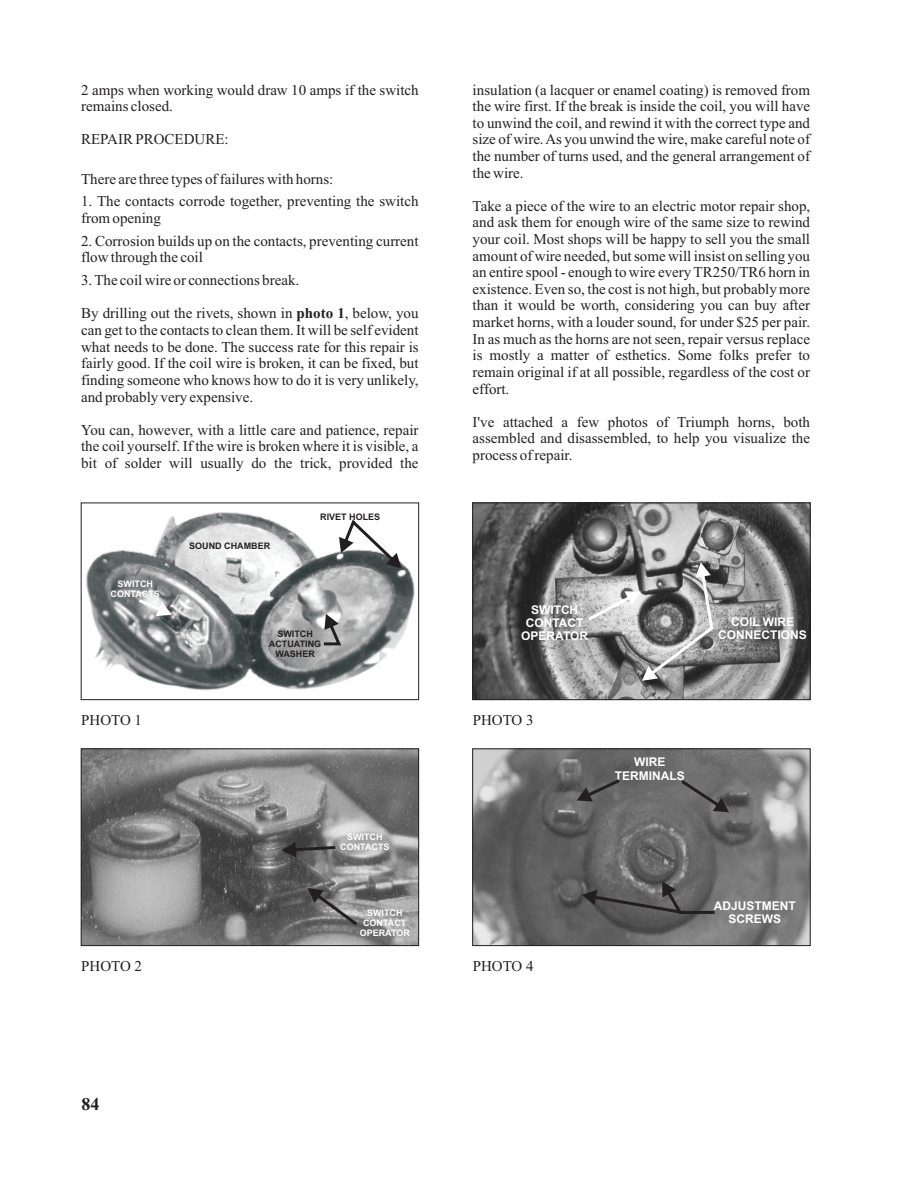
<style>
.page{position:relative;width:918px;height:1188px;background:#fff}
.page>*{position:absolute;margin:0;border:0;box-sizing:border-box;transform-origin:0 0}
.t1{font:700 18px "Times New Roman";color:#231f20}
.t2{font:15px/16.6px "Times New Roman";color:#231f20}
.t3{font:700 12px/13.4px "Arial";color:#fff;text-align:center}
.t4{font:700 9px/10.1px "Arial";color:#fff;text-align:center}
.t5{font:700 9px/10.1px "Arial";color:#231f20;text-align:center}
.s1{font-weight:700}
</style>
<div class="page">
<img style="left:474px;top:750px;width:335px;height:194px">
<div style="left:472px;top:748px;width:339px;height:198px;border:1px solid #231f20"></div>
<img style="left:83px;top:750px;width:334px;height:194px">
<div style="left:81px;top:748px;width:338px;height:198px;border:1px solid #231f20"></div>
<img style="left:474px;top:505px;width:335px;height:193px">
<div style="left:472px;top:503px;width:339px;height:197px;border:1px solid #231f20"></div>
<svg style="left:282px;top:842px;width:53px;height:15px"></svg>
<svg style="left:308px;top:888px;width:49px;height:37px;background:#767575"></svg>
<svg style="left:582px;top:881px;width:133px;height:33px;background:#595858"></svg>
<svg style="left:577px;top:779px;width:43px;height:23px"></svg>
<svg style="left:681px;top:780px;width:48px;height:32px;background:#606060"></svg>
<svg style="left:589px;top:562px;width:124px;height:119px;background:#8f8f8f"></svg>
<img style="left:86px;top:512px;width:329px;height:179px">
<div style="left:81px;top:503px;width:338px;height:197px;border:1px solid #231f20"></div>
<svg style="left:139px;top:599px;width:33px;height:17px"></svg>
<svg style="left:324px;top:614px;width:17px;height:31px"></svg>
<svg style="left:339px;top:520px;width:63px;height:48px"></svg>
<p class="t2" style="left:81px;top:83px;width:339px">2 amps when working would draw 10 amps if the switch</p>
<p class="t2" style="left:473px;top:83px;width:339px">insulation (a lacquer or enamel coating) is removed from</p>
<p class="t2" style="left:81px;top:99px;width:93px">remains closed.</p>
<p class="t2" style="left:473px;top:99px;width:339px">the wire first. If the break is inside the coil, you will have to unwind the coil, and rewind it with the correct type and</p>
<p class="t2" style="left:81px;top:132px;width:149px">REPAIR PROCEDURE:</p>
<p class="t2" style="left:473px;top:132px;width:339px;text-align:justify">size of wire. As you unwind the wire, make careful note of the number of turns used, and the general arrangement of the wire.</p>
<p class="t2" style="left:81px;top:172px;width:254px">There are three types of failures with horns:</p>
<p class="t2" style="left:81px;top:195px;width:339px">1. The contacts corrode together, preventing the switch</p>
<p class="t2" style="left:473px;top:199px;width:339px">Take a piece of the wire to an electric motor repair shop,</p>
<p class="t2" style="left:81px;top:211px;width:81px">from opening</p>
<p class="t2" style="left:473px;top:216px;width:339px">and ask them for enough wire of the same size to rewind</p>
<p class="t2" style="left:81px;top:234px;width:339px">2. Corrosion builds up on the contacts, preventing current</p>
<p class="t2" style="left:473px;top:232px;width:339px">your coil. Most shops will be happy to sell you the small</p>
<p class="t2" style="left:81px;top:251px;width:123px">flow through the coil</p>
<p class="t2" style="left:473px;top:249px;width:339px">amount of wire needed, but some will insist on selling you an entire spool - enough to wire every TR250/TR6 horn in</p>
<p class="t2" style="left:81px;top:273px;width:220px">3. The coil wire or connections break.</p>
<p class="t2" style="left:473px;top:282px;width:339px">existence. Even so, the cost is not high, but probably more than it would be worth, considering you can buy after</p>
<p class="t2" style="left:81px;top:307px;width:339px">By drilling out the rivets, shown in <span class="s1">photo 1</span>, below, you</p>
<p class="t2" style="left:473px;top:315px;width:339px">market horns, with a louder sound, for under $25 per pair.</p>
<p class="t2" style="left:81px;top:323px;width:339px">can get to the contacts to clean them. It will be self evident</p>
<p class="t2" style="left:473px;top:332px;width:339px">In as much as the horns are not seen, repair versus replace</p>
<p class="t2" style="left:81px;top:340px;width:339px">what needs to be done. The success rate for this repair is</p>
<p class="t2" style="left:473px;top:348px;width:339px">is mostly a matter of esthetics. Some folks prefer to</p>
<p class="t2" style="left:81px;top:356px;width:339px">fairly good. If the coil wire is broken, it can be fixed, but</p>
<p class="t2" style="left:473px;top:365px;width:339px">remain original if at all possible, regardless of the cost or</p>
<p class="t2" style="left:81px;top:373px;width:339px">finding someone who knows how to do it is very unlikely,</p>
<p class="t2" style="left:473px;top:382px;width:38px">effort.</p>
<p class="t2" style="left:81px;top:390px;width:174px">and probably very expensive.</p>
<p class="t2" style="left:81px;top:423px;width:339px">You can, however, with a little care and patience, repair</p>
<p class="t2" style="left:81px;top:439px;width:339px">the coil yourself. If the wire is broken where it is visible, a</p>
<p class="t2" style="left:81px;top:456px;width:339px">bit of solder will usually do the trick, provided the</p>
<p class="t4" style="left:111px;top:580px;width:51px">SWITCH<br>CONTACTS</p>
<p class="t2" style="left:81px;top:713px;width:62px">PHOTO 1</p>
<p class="t5" style="left:189px;top:541px;width:82px">SOUND CHAMBER</p>
<p class="t5" style="left:320px;top:513px;width:62px">RIVET HOLES</p>
<p class="t5" style="left:269px;top:630px;width:54px">SWITCH<br>ACTUATING<br>WASHER</p>
<p class="t4" style="left:340px;top:833px;width:51px">SWITCH<br>CONTACTS</p>
<p class="t2" style="left:473px;top:415px;width:339px">I've attached a few photos of Triumph horns, both</p>
<p class="t2" style="left:473px;top:431px;width:339px">assembled and disassembled, to help you visualize the</p>
<p class="t2" style="left:473px;top:448px;width:101px">process of repair.</p>
<p class="t3" style="left:521px;top:604px;width:68px">SWITCH<br>CONTACT<br>OPERATOR</p>
<p class="t2" style="left:473px;top:713px;width:62px">PHOTO 3</p>
<p class="t3" style="left:615px;top:756px;width:71px">WIRE<br>TERMINALS</p>
<p class="t3" style="left:718px;top:616px;width:90px">COIL WIRE<br>CONNECTIONS</p>
<p class="t4" style="left:360px;top:909px;width:52px">SWITCH<br>CONTACT<br>OPERATOR</p>
<p class="t3" style="left:714px;top:900px;width:83px">ADJUSTMENT<br>SCREWS</p>
<p class="t2" style="left:81px;top:959px;width:62px">PHOTO 2</p>
<p class="t2" style="left:473px;top:959px;width:62px">PHOTO 4</p>
<p class="t1" style="left:81px;top:1097px;width:19px">84</p>
</div>
